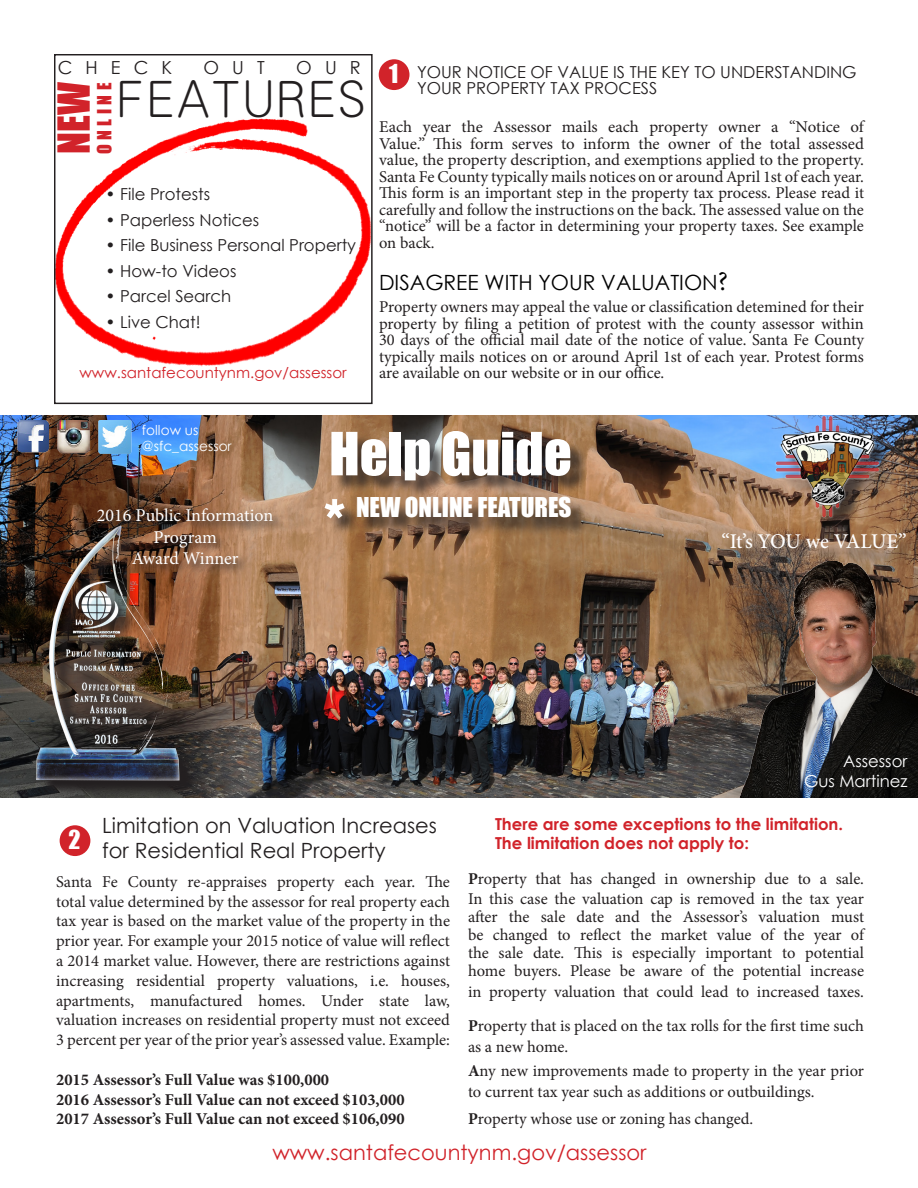
<style>
.page{position:relative;width:918px;height:1188px;background:#fff}
.page>*{position:absolute;margin:0;border:0;box-sizing:border-box;transform-origin:0 0}
.t1{font:79.95px "Impact";color:#fff}
.t2{font:55.05px "Impact";color:#fff}
.t3{font:51px "M Ma Text";letter-spacing:.06em;color:#231f20}
.t4{font:40.5px "Impact";color:#d1232a}
.t5{font:25.05px "Impact";color:#fff}
.t6{font:24px "Impact";color:#fff}
.t7{font:21px "Century Gothic";color:#231f20}
.t8{font:21px "Century Gothic";color:#d1232a}
.t9{font:21px "Century Gothic";color:#000}
.t10{font:500 21px "Minion Pro";letter-spacing:-.025em;color:#fff}
.t11{font:18px "Minion Pro";color:#fff}
.t12{font:18px "Century Gothic";letter-spacing:.73em;color:#231f20}
.t13{font:18px "Impact";letter-spacing:.25em;color:#d1232a}
.t14{font:16.5px/19.8px "Minion Pro";color:#231f20}
.t15{font:16.5px "Century Gothic";color:#231f20}
.t16{font:700 16.5px "Minion Pro";color:#231f20}
.t17{font:700 16.5px "Century Gothic";color:#d1232a}
.t18{font:16.5px "Century Gothic";color:#fff}
.t19{font:15px "Century Gothic";color:#d1232a}
.t20{font:13.65px "Century Gothic";color:#fff}
.s1{font-family:"Minion Pro";font-size:27px}
.s2{font-weight:700}
</style>
<div class="page">
<img style="left:0;top:415px;width:918px;height:383px">
<div style="left:379px;top:59px;width:30px;height:31px;background:#d1232a;border-radius:50%"></div>
<div style="left:779px;top:420px;width:118px;height:115px;background:#231f20;opacity:.75"></div>
<div style="left:774px;top:415px;width:107px;height:104px;background:#fff;opacity:.75"></div>
<img style="left:776px;top:417px;width:103px;height:100px">
<img style="left:740px;top:566px;width:178px;height:231px">
<div style="left:60px;top:825px;width:30px;height:31px;background:#d1232a;border-radius:50%"></div>
<div style="left:334px;top:433px;width:255px;height:66px;background:#231f20;opacity:.75"></div>
<img style="left:56px;top:118px;width:315px;height:249px">
<div style="left:359px;top:501px;width:230px;height:35px;background:#231f20;opacity:.75"></div>
<div style="left:328px;top:502px;width:34px;height:34px;background:#231f20;opacity:.75"></div>
<img style="left:12px;top:420px;width:123px;height:36px">
<div style="left:54px;top:54px;width:319px;height:350px;border:1px solid #231f20"></div>
<div style="left:725px;top:535px;width:193px;height:31px;background:#231f20;opacity:.75"></div>
<svg style="left:39px;top:787px;width:159px;height:11px;background:#393836"></svg>
<img style="left:14px;top:519px;width:191px;height:268px">
<svg style="left:95px;top:506px;width:190px;height:70px;background:#805c43"></svg>
<p class="t12" style="left:58px;top:54px;width:116px">CHECK</p>
<p class="t12" style="left:204px;top:54px;width:63px">OUT</p>
<p class="t12" style="left:296px;top:54px;width:66px">OUR</p>
<p class="t4" style="left:42px;top:154px;width:73px;rotate:-90deg">NEW</p>
<p class="t13" style="left:90px;top:154px;width:73px;rotate:-90deg">ONLINE</p>
<p class="t3" style="left:116px;top:74px;width:251px">FEATURES</p>
<p class="t15" style="left:106px;top:183px;width:106px">• File Protests</p>
<p class="t15" style="left:106px;top:208px;width:155px">• Paperless Notices</p>
<p class="t15" style="left:106px;top:234px;width:252px">• File Business Personal Property</p>
<p class="t15" style="left:106px;top:259px;width:132px">• How-to Videos</p>
<p class="t15" style="left:106px;top:285px;width:127px">• Parcel Search</p>
<p class="t15" style="left:106px;top:310px;width:97px">• Live Chat!</p>
<p class="t19" style="left:80px;top:362px;width:269px">www.santafecountynm.gov/assessor</p>
<p class="t6" style="left:389px;top:55px;width:11px">1</p>
<p class="t15" style="left:417px;top:60px;width:441px">YOUR NOTICE OF VALUE IS THE KEY TO UNDERSTANDING</p>
<p class="t15" style="left:417px;top:77px;width:242px">YOUR PROPERTY TAX PROCESS</p>
<p class="t14" style="left:379px;top:117px;width:486px">Each year the Assessor mails each property owner a “Notice of</p>
<p class="t14" style="left:379px;top:134px;width:486px">Value.” This form serves to inform the owner of the total assessed</p>
<p class="t14" style="left:379px;top:150px;width:486px">value, the property description, and exemptions applied to the property.</p>
<p class="t14" style="left:379px;top:168px;width:486px;line-height:16.5px">Santa Fe County typically mails notices on or around April 1st of each year.<br>This form is an important step in the property tax process. Please read it</p>
<p class="t14" style="left:379px;top:201px;width:486px;line-height:16.5px">carefully and follow the instructions on the back. The assessed value on the “notice” will be a factor in determining your property taxes. See example</p>
<p class="t14" style="left:379px;top:233px;width:57px">on back.</p>
<p class="t9" style="left:379px;top:268px;width:350px">DISAGREE WITH YOUR VALUATION<span class="s1">?</span></p>
<p class="t14" style="left:379px;top:299px;width:486px;line-height:16.5px;text-align:justify">Property owners may appeal the value or classification detemined for their property by filing a petition of protest with the county assessor within 30 days of the official mail date of the notice of value. Santa Fe County</p>
<p class="t14" style="left:379px;top:347px;width:486px">typically mails notices on or around April 1st of each year. Protest forms</p>
<p class="t14" style="left:379px;top:363px;width:287px">are available on our website or in our office.</p>
<p class="t20" style="left:142px;top:421px;width:58px">follow us</p>
<p class="t20" style="left:142px;top:437px;width:91px">@sfc_assessor</p>
<p class="t11" style="left:97px;top:503px;width:178px">2016 Public Information</p>
<p class="t11" style="left:154px;top:525px;width:65px">Program</p>
<p class="t11" style="left:132px;top:547px;width:108px">Award Winner</p>
<p class="t2" style="left:329px;top:411px;width:244px">Help Guide</p>
<p class="t5" style="left:356px;top:488px;width:217px">NEW ONLINE FEATURES</p>
<p class="t1" style="left:323px;top:469px;width:24px">*</p>
<p class="t10" style="left:722px;top:527px;width:187px">“It’s YOU we VALUE”</p>
<p class="t18" style="left:843px;top:749px;width:66px">Assessor</p>
<p class="t18" style="left:804px;top:769px;width:105px">Gus Martinez</p>
<p class="t7" style="left:102px;top:811px;width:336px">Limitation on Valuation Increases</p>
<p class="t7" style="left:102px;top:836px;width:285px">for Residential Real Property</p>
<p class="t14" style="left:56px;top:872px;width:395px">Santa Fe County re-appraises property each year. The</p>
<p class="t14" style="left:56px;top:892px;width:395px">total value determined by the assessor for real property each tax year is based on the market value of the property in the</p>
<p class="t14" style="left:56px;top:931px;width:395px;text-align:justify">prior year. For example your 2015 notice of value will reflect a 2014 market value. However, there are restrictions against increasing residential property valuations, i.e. houses,</p>
<p class="t14" style="left:56px;top:991px;width:395px">apartments, manufactured homes. Under state law,</p>
<p class="t14" style="left:56px;top:1010px;width:395px">valuation increases on residential property must not exceed<br>3 percent per year of the prior year’s assessed value. Example:</p>
<p class="t16" style="left:56px;top:1068px;width:275px">2015 Assessor’s Full Value was $100,000</p>
<p class="t16" style="left:56px;top:1088px;width:350px">2016 Assessor’s Full Value can not exceed $103,000</p>
<p class="t16" style="left:56px;top:1107px;width:350px">2017 Assessor’s Full Value can not exceed $106,090</p>
<p class="t6" style="left:69px;top:821px;width:14px">2</p>
<p class="t17" style="left:495px;top:811px;width:350px">There are some exceptions to the limitation.</p>
<p class="t17" style="left:495px;top:831px;width:256px">The limitation does not apply to:</p>
<p class="t14" style="left:468px;top:869px;width:398px"><span class="s2">P</span>roperty that has changed in ownership due to a sale.<br>In this case the valuation cap is removed in the tax year</p>
<p class="t14" style="left:468px;top:907px;width:398px;line-height:18px;text-align:justify">after the sale date and the Assessor’s valuation must be changed to reflect the market value of the year of the sale date. This is especially important to potential home buyers. Please be aware of the potential increase</p>
<p class="t14" style="left:468px;top:982px;width:398px">in property valuation that could lead to increased taxes.</p>
<p class="t14" style="left:468px;top:1015px;width:397px;line-height:21px"><span class="s2">P</span>roperty that is placed on the tax rolls for the first time such as a new home.</p>
<p class="t14" style="left:468px;top:1060px;width:398px;line-height:21px"><span class="s2">A</span>ny new improvements made to property in the year prior to current tax year such as additions or outbuildings.</p>
<p class="t14" style="left:468px;top:1109px;width:287px"><span class="s2">P</span>roperty whose use or zoning has changed.</p>
<p class="t8" style="left:272px;top:1138px;width:376px">www.santafecountynm.gov/assessor</p>
</div>
